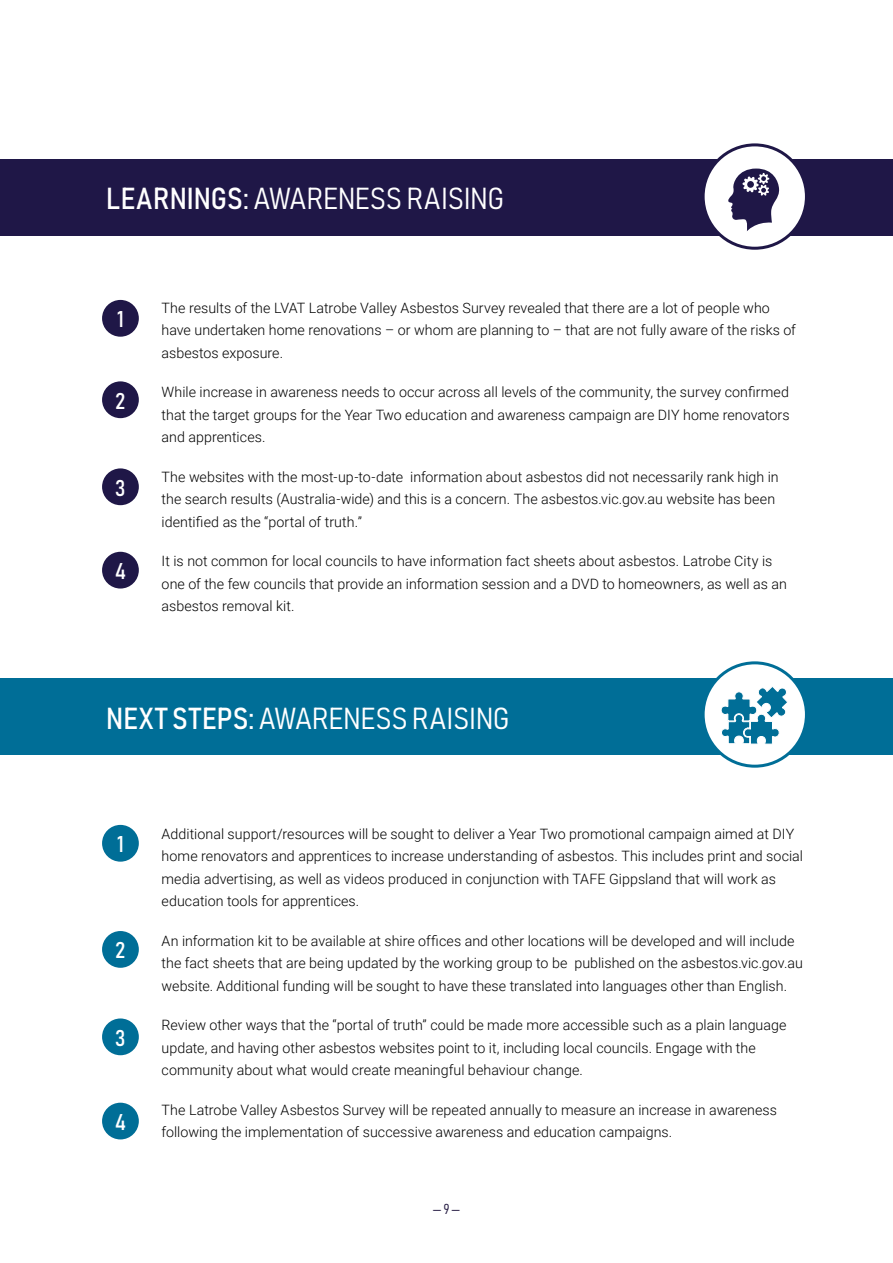
<style>
.page{position:relative;width:893px;height:1263px;background:#fff}
.page>*{position:absolute;margin:0;border:0;box-sizing:border-box;transform-origin:0 0}
.t1{font:30px "Bahnschrift";letter-spacing:.005em;color:#fff}
.t2{font:22.5px "Bahnschrift";color:#fff}
.t3{font:300 14.25px/22.5px "Roboto";color:#000}
.t4{font:14.25px "Bahnschrift";color:#271d44}
</style>
<div class="page">
<div style="left:0;top:159px;width:893px;height:77px;background:#1f1747"></div>
<div style="left:703px;top:145px;width:103px;height:103px;background:#fff;border-radius:50%"></div>
<div style="left:702px;top:143px;width:106px;height:107px;border:3px solid #1f1747;border-radius:50%"></div>
<div style="left:102px;top:300px;width:37px;height:37px;background:#1f1747;border-radius:50%"></div>
<div style="left:102px;top:381px;width:37px;height:37px;background:#1f1747;border-radius:50%"></div>
<div style="left:102px;top:468px;width:37px;height:37px;background:#1f1747;border-radius:50%"></div>
<div style="left:102px;top:552px;width:37px;height:36px;background:#1f1747;border-radius:50%"></div>
<svg style="left:728px;top:169px;width:52px;height:62px"></svg>
<div style="left:0;top:678px;width:893px;height:77px;background:#006e97"></div>
<div style="left:703px;top:663px;width:103px;height:103px;background:#fff;border-radius:50%"></div>
<div style="left:702px;top:661px;width:106px;height:107px;border:3px solid #006e97;border-radius:50%"></div>
<svg style="left:721px;top:687px;width:67px;height:58px"></svg>
<div style="left:102px;top:825px;width:37px;height:37px;background:#006e97;border-radius:50%"></div>
<div style="left:102px;top:931px;width:37px;height:37px;background:#006e97;border-radius:50%"></div>
<div style="left:102px;top:1018px;width:37px;height:37px;background:#006e97;border-radius:50%"></div>
<div style="left:102px;top:1103px;width:37px;height:36px;background:#006e97;border-radius:50%"></div>
<h1 class="t1" style="left:106px;top:179px;width:399px">LEARNINGS: AWARENESS RAISING</h1>
<h2 class="t2" style="left:117px;top:305px;width:8px">1</h2>
<h2 class="t2" style="left:115px;top:386px;width:12px">2</h2>
<h2 class="t2" style="left:115px;top:474px;width:12px">3</h2>
<h2 class="t2" style="left:115px;top:557px;width:13px">4</h2>
<p class="t3" style="left:162px;top:296px;width:636px">The results of the LVAT Latrobe Valley Asbestos Survey revealed that there are a lot of people who have undertaken home renovations – or whom are planning to – that are not fully aware of the risks of asbestos exposure.</p>
<p class="t3" style="left:162px;top:380px;width:629px;text-align:justify">While increase in awareness needs to occur across all levels of the community, the survey confirmed that the target groups for the Year Two education and awareness campaign are DIY home renovators and apprentices.</p>
<p class="t3" style="left:162px;top:465px;width:619px">The websites with the most-up-to-date information about asbestos did not necessarily rank high in the search results (Australia-wide) and this is a concern. The asbestos.vic.gov.au website has been identified as the “portal of truth.”</p>
<p class="t3" style="left:162px;top:549px;width:627px">It is not common for local councils to have information fact sheets about asbestos. Latrobe City is one of the few councils that provide an information session and a DVD to homeowners, as well as an asbestos removal kit.</p>
<h1 class="t1" style="left:106px;top:699px;width:405px">NEXT STEPS: AWARENESS RAISING</h1>
<h2 class="t2" style="left:117px;top:830px;width:8px">1</h2>
<h2 class="t2" style="left:115px;top:936px;width:12px">2</h2>
<h2 class="t2" style="left:115px;top:1023px;width:12px">3</h2>
<h2 class="t2" style="left:115px;top:1108px;width:13px">4</h2>
<p class="t3" style="left:162px;top:822px;width:643px">Additional support/resources will be sought to deliver a Year Two promotional campaign aimed at DIY home renovators and apprentices to increase understanding of asbestos. This includes print and social media advertising, as well as videos produced in conjunction with TAFE Gippsland that will work as education tools for apprentices.</p>
<p class="t3" style="left:162px;top:929px;width:643px">An information kit to be available at shire offices and other locations will be developed and will include the fact sheets that are being updated by the working group to be published on the asbestos.vic.gov.au website. Additional funding will be sought to have these translated into languages other than English.</p>
<p class="t3" style="left:162px;top:1013px;width:626px">Review other ways that the “portal of truth” could be made more accessible such as a plain language update, and having other asbestos websites point to it, including local councils. Engage with the community about what would create meaningful behaviour change.</p>
<p class="t3" style="left:162px;top:1098px;width:617px">The Latrobe Valley Asbestos Survey will be repeated annually to measure an increase in awareness following the implementation of successive awareness and education campaigns.</p>
<p class="t4" style="left:432px;top:1200px;width:30px">— 9 —</p>
</div>
